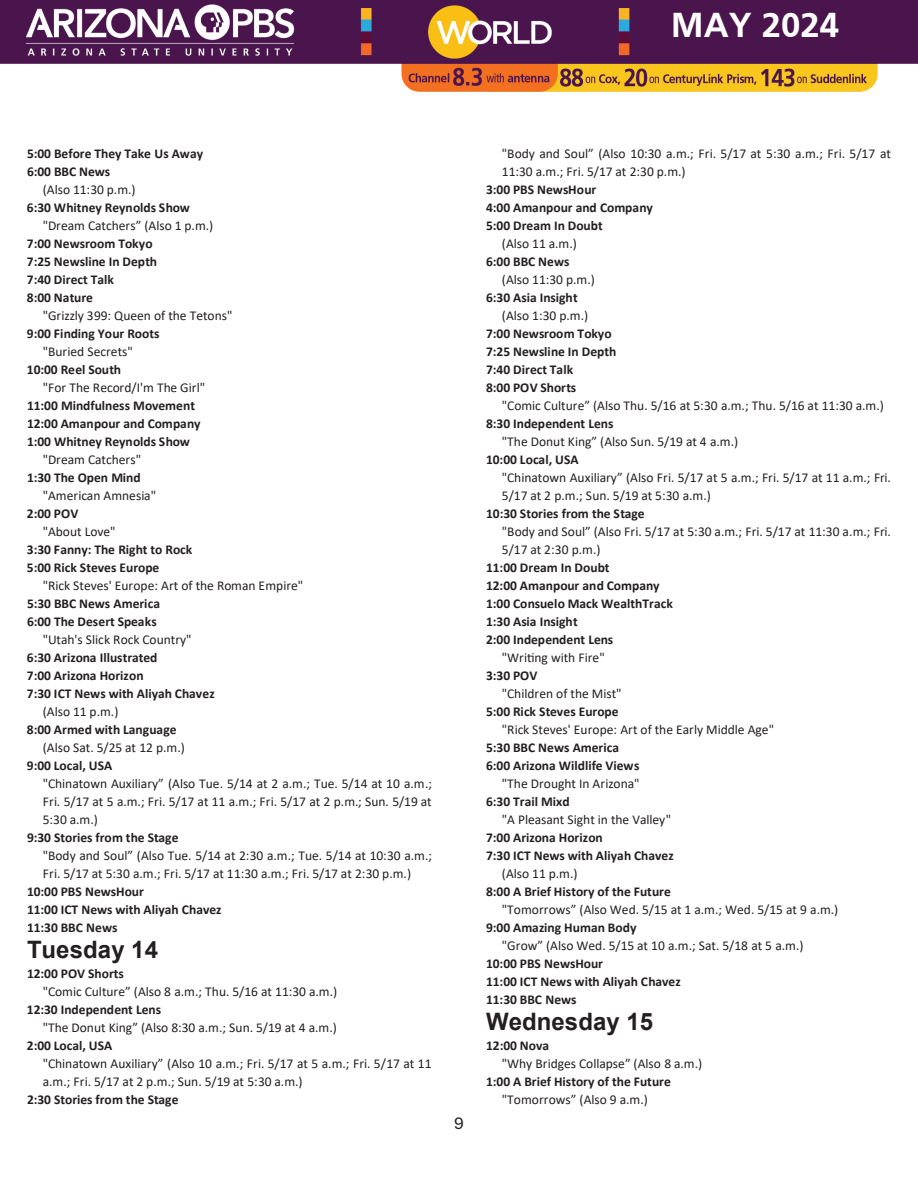
<style>
.page{position:relative;width:918px;height:1188px;background:#fff}
.page>*{position:absolute;margin:0;border:0;box-sizing:border-box;transform-origin:0 0}
.t1{font:700 36px "Frutiger";color:#fff}
.t2{font:700 24px "Arial";letter-spacing:.005em;color:#231f20}
.t3{font:18px "Aptos";color:#231f20}
.t4{font:13.5px "Calibri";color:#231f20}
.t5{font:700 13.5px "Calibri";color:#231f20}
</style>
<div class="page">
<img style="left:0;top:0;width:918px;height:92px">
<h1 class="t1" style="left:671px;top:4px;width:170px">MAY 2024</h1>
<p class="t5" style="left:27px;top:144px;width:178px">5:00 Before They Take Us Away</p>
<p class="t5" style="left:27px;top:162px;width:85px">6:00 BBC News</p>
<p class="t4" style="left:43px;top:180px;width:94px">(Also 11:30 p.m.)</p>
<p class="t5" style="left:27px;top:198px;width:164px">6:30 Whitney Reynolds Show</p>
<p class="t4" style="left:43px;top:216px;width:172px">"Dream Catchers” (Also 1 p.m.)</p>
<p class="t5" style="left:27px;top:234px;width:127px">7:00 Newsroom Tokyo</p>
<p class="t5" style="left:27px;top:252px;width:132px">7:25 Newsline In Depth</p>
<p class="t5" style="left:27px;top:270px;width:89px">7:40 Direct Talk</p>
<p class="t5" style="left:27px;top:288px;width:68px">8:00 Nature</p>
<p class="t4" style="left:43px;top:306px;width:191px">"Grizzly 399: Queen of the Tetons"</p>
<p class="t5" style="left:27px;top:324px;width:134px">9:00 Finding Your Roots</p>
<p class="t4" style="left:43px;top:342px;width:92px">"Buried Secrets"</p>
<p class="t5" style="left:27px;top:360px;width:96px">10:00 Reel South</p>
<p class="t4" style="left:43px;top:378px;width:164px">"For The Record/I'm The Girl"</p>
<p class="t5" style="left:27px;top:396px;width:170px">11:00 Mindfulness Movement</p>
<p class="t5" style="left:27px;top:414px;width:175px">12:00 Amanpour and Company</p>
<p class="t5" style="left:27px;top:432px;width:164px">1:00 Whitney Reynolds Show</p>
<p class="t4" style="left:43px;top:450px;width:100px">"Dream Catchers"</p>
<p class="t5" style="left:27px;top:468px;width:115px">1:30 The Open Mind</p>
<p class="t4" style="left:43px;top:486px;width:115px">"American Amnesia"</p>
<p class="t5" style="left:27px;top:504px;width:53px">2:00 POV</p>
<p class="t4" style="left:43px;top:522px;width:74px">"About Love"</p>
<p class="t5" style="left:27px;top:540px;width:167px">3:30 Fanny: The Right to Rock</p>
<p class="t5" style="left:27px;top:558px;width:134px">5:00 Rick Steves Europe</p>
<p class="t4" style="left:43px;top:576px;width:262px">"Rick Steves' Europe: Art of the Roman Empire"</p>
<p class="t5" style="left:27px;top:594px;width:135px">5:30 BBC News America</p>
<p class="t5" style="left:27px;top:612px;width:131px">6:00 The Desert Speaks</p>
<p class="t4" style="left:43px;top:630px;width:150px">"Utah's Slick Rock Country"</p>
<p class="t5" style="left:27px;top:648px;width:132px">6:30 Arizona Illustrated</p>
<p class="t5" style="left:27px;top:666px;width:118px">7:00 Arizona Horizon</p>
<p class="t5" style="left:27px;top:684px;width:189px">7:30 ICT News with Aliyah Chavez</p>
<p class="t4" style="left:43px;top:702px;width:77px">(Also 11 p.m.)</p>
<p class="t5" style="left:27px;top:720px;width:151px">8:00 Armed with Language</p>
<p class="t4" style="left:43px;top:738px;width:144px">(Also Sat. 5/25 at 12 p.m.)</p>
<p class="t5" style="left:27px;top:756px;width:87px">9:00 Local, USA</p>
<p class="t4" style="left:43px;top:774px;width:391px">"Chinatown Auxiliary” (Also Tue. 5/14 at 2 a.m.; Tue. 5/14 at 10 a.m.;</p>
<p class="t4" style="left:43px;top:792px;width:390px">Fri. 5/17 at 5 a.m.; Fri. 5/17 at 11 a.m.; Fri. 5/17 at 2 p.m.; Sun. 5/19 at</p>
<p class="t4" style="left:43px;top:810px;width:57px">5:30 a.m.)</p>
<p class="t5" style="left:27px;top:828px;width:153px">9:30 Stories from the Stage</p>
<p class="t4" style="left:43px;top:846px;width:391px">"Body and Soul” (Also Tue. 5/14 at 2:30 a.m.; Tue. 5/14 at 10:30 a.m.;</p>
<p class="t4" style="left:43px;top:864px;width:370px">Fri. 5/17 at 5:30 a.m.; Fri. 5/17 at 11:30 a.m.; Fri. 5/17 at 2:30 p.m.)</p>
<p class="t5" style="left:27px;top:882px;width:118px">10:00 PBS NewsHour</p>
<p class="t5" style="left:27px;top:900px;width:196px">11:00 ICT News with Aliyah Chavez</p>
<p class="t5" style="left:27px;top:918px;width:92px">11:30 BBC News</p>
<p class="t2" style="left:27px;top:933px;width:133px">Tuesday 14</p>
<p class="t5" style="left:27px;top:964px;width:98px">12:00 POV Shorts</p>
<p class="t4" style="left:43px;top:982px;width:296px">"Comic Culture” (Also 8 a.m.; Thu. 5/16 at 11:30 a.m.)</p>
<p class="t5" style="left:27px;top:1000px;width:136px">12:30 Independent Lens</p>
<p class="t4" style="left:43px;top:1018px;width:296px">"The Donut King” (Also 8:30 a.m.; Sun. 5/19 at 4 a.m.)</p>
<p class="t5" style="left:27px;top:1036px;width:87px">2:00 Local, USA</p>
<p class="t4" style="left:43px;top:1054px;width:391px">"Chinatown Auxiliary” (Also 10 a.m.; Fri. 5/17 at 5 a.m.; Fri. 5/17 at 11</p>
<p class="t4" style="left:43px;top:1072px;width:261px">a.m.; Fri. 5/17 at 2 p.m.; Sun. 5/19 at 5:30 a.m.)</p>
<p class="t5" style="left:27px;top:1090px;width:153px">2:30 Stories from the Stage</p>
<p class="t3" style="left:454px;top:1111px;width:11px">9</p>
<p class="t4" style="left:502px;top:144px;width:390px">"Body and Soul” (Also 10:30 a.m.; Fri. 5/17 at 5:30 a.m.; Fri. 5/17 at</p>
<p class="t4" style="left:502px;top:162px;width:185px">11:30 a.m.; Fri. 5/17 at 2:30 p.m.)</p>
<p class="t5" style="left:486px;top:180px;width:112px">3:00 PBS NewsHour</p>
<p class="t5" style="left:486px;top:198px;width:168px">4:00 Amanpour and Company</p>
<p class="t5" style="left:486px;top:216px;width:118px">5:00 Dream In Doubt</p>
<p class="t4" style="left:502px;top:234px;width:76px">(Also 11 a.m.)</p>
<p class="t5" style="left:486px;top:252px;width:85px">6:00 BBC News</p>
<p class="t4" style="left:502px;top:270px;width:94px">(Also 11:30 p.m.)</p>
<p class="t5" style="left:486px;top:288px;width:93px">6:30 Asia Insight</p>
<p class="t4" style="left:502px;top:306px;width:88px">(Also 1:30 p.m.)</p>
<p class="t5" style="left:486px;top:324px;width:127px">7:00 Newsroom Tokyo</p>
<p class="t5" style="left:486px;top:342px;width:132px">7:25 Newsline In Depth</p>
<p class="t5" style="left:486px;top:360px;width:89px">7:40 Direct Talk</p>
<p class="t5" style="left:486px;top:378px;width:92px">8:00 POV Shorts</p>
<p class="t4" style="left:502px;top:396px;width:383px">"Comic Culture” (Also Thu. 5/16 at 5:30 a.m.; Thu. 5/16 at 11:30 a.m.)</p>
<p class="t5" style="left:486px;top:414px;width:129px">8:30 Independent Lens</p>
<p class="t4" style="left:502px;top:432px;width:238px">"The Donut King” (Also Sun. 5/19 at 4 a.m.)</p>
<p class="t5" style="left:486px;top:450px;width:94px">10:00 Local, USA</p>
<p class="t4" style="left:502px;top:468px;width:391px">"Chinatown Auxiliary” (Also Fri. 5/17 at 5 a.m.; Fri. 5/17 at 11 a.m.; Fri.</p>
<p class="t4" style="left:502px;top:486px;width:210px">5/17 at 2 p.m.; Sun. 5/19 at 5:30 a.m.)</p>
<p class="t5" style="left:486px;top:504px;width:160px">10:30 Stories from the Stage</p>
<p class="t4" style="left:502px;top:522px;width:391px">"Body and Soul” (Also Fri. 5/17 at 5:30 a.m.; Fri. 5/17 at 11:30 a.m.; Fri.</p>
<p class="t4" style="left:502px;top:540px;width:100px">5/17 at 2:30 p.m.)</p>
<p class="t5" style="left:486px;top:558px;width:125px">11:00 Dream In Doubt</p>
<p class="t5" style="left:486px;top:576px;width:175px">12:00 Amanpour and Company</p>
<p class="t5" style="left:486px;top:594px;width:188px">1:00 Consuelo Mack WealthTrack</p>
<p class="t5" style="left:486px;top:612px;width:93px">1:30 Asia Insight</p>
<p class="t5" style="left:486px;top:630px;width:129px">2:00 Independent Lens</p>
<p class="t4" style="left:502px;top:648px;width:104px">"Writing with Fire"</p>
<p class="t5" style="left:486px;top:666px;width:53px">3:30 POV</p>
<p class="t4" style="left:502px;top:684px;width:121px">"Children of the Mist"</p>
<p class="t5" style="left:486px;top:702px;width:134px">5:00 Rick Steves Europe</p>
<p class="t4" style="left:502px;top:720px;width:274px">"Rick Steves' Europe: Art of the Early Middle Age"</p>
<p class="t5" style="left:486px;top:738px;width:135px">5:30 BBC News America</p>
<p class="t5" style="left:486px;top:756px;width:155px">6:00 Arizona Wildlife Views</p>
<p class="t4" style="left:502px;top:774px;width:139px">"The Drought In Arizona"</p>
<p class="t5" style="left:486px;top:792px;width:85px">6:30 Trail Mixd</p>
<p class="t4" style="left:502px;top:810px;width:171px">"A Pleasant Sight in the Valley"</p>
<p class="t5" style="left:486px;top:828px;width:118px">7:00 Arizona Horizon</p>
<p class="t5" style="left:486px;top:846px;width:189px">7:30 ICT News with Aliyah Chavez</p>
<p class="t4" style="left:502px;top:864px;width:77px">(Also 11 p.m.)</p>
<p class="t5" style="left:486px;top:882px;width:186px">8:00 A Brief History of the Future</p>
<p class="t4" style="left:502px;top:900px;width:338px">"Tomorrows” (Also Wed. 5/15 at 1 a.m.; Wed. 5/15 at 9 a.m.)</p>
<p class="t5" style="left:486px;top:918px;width:152px">9:00 Amazing Human Body</p>
<p class="t4" style="left:502px;top:936px;width:303px">"Grow” (Also Wed. 5/15 at 10 a.m.; Sat. 5/18 at 5 a.m.)</p>
<p class="t5" style="left:486px;top:954px;width:118px">10:00 PBS NewsHour</p>
<p class="t5" style="left:486px;top:972px;width:196px">11:00 ICT News with Aliyah Chavez</p>
<p class="t5" style="left:486px;top:990px;width:92px">11:30 BBC News</p>
<p class="t2" style="left:486px;top:1005px;width:168px">Wednesday 15</p>
<p class="t5" style="left:486px;top:1036px;width:64px">12:00 Nova</p>
<p class="t4" style="left:502px;top:1054px;width:202px">"Why Bridges Collapse” (Also 8 a.m.)</p>
<p class="t5" style="left:486px;top:1072px;width:186px">1:00 A Brief History of the Future</p>
<p class="t4" style="left:502px;top:1090px;width:147px">"Tomorrows” (Also 9 a.m.)</p>
</div>
